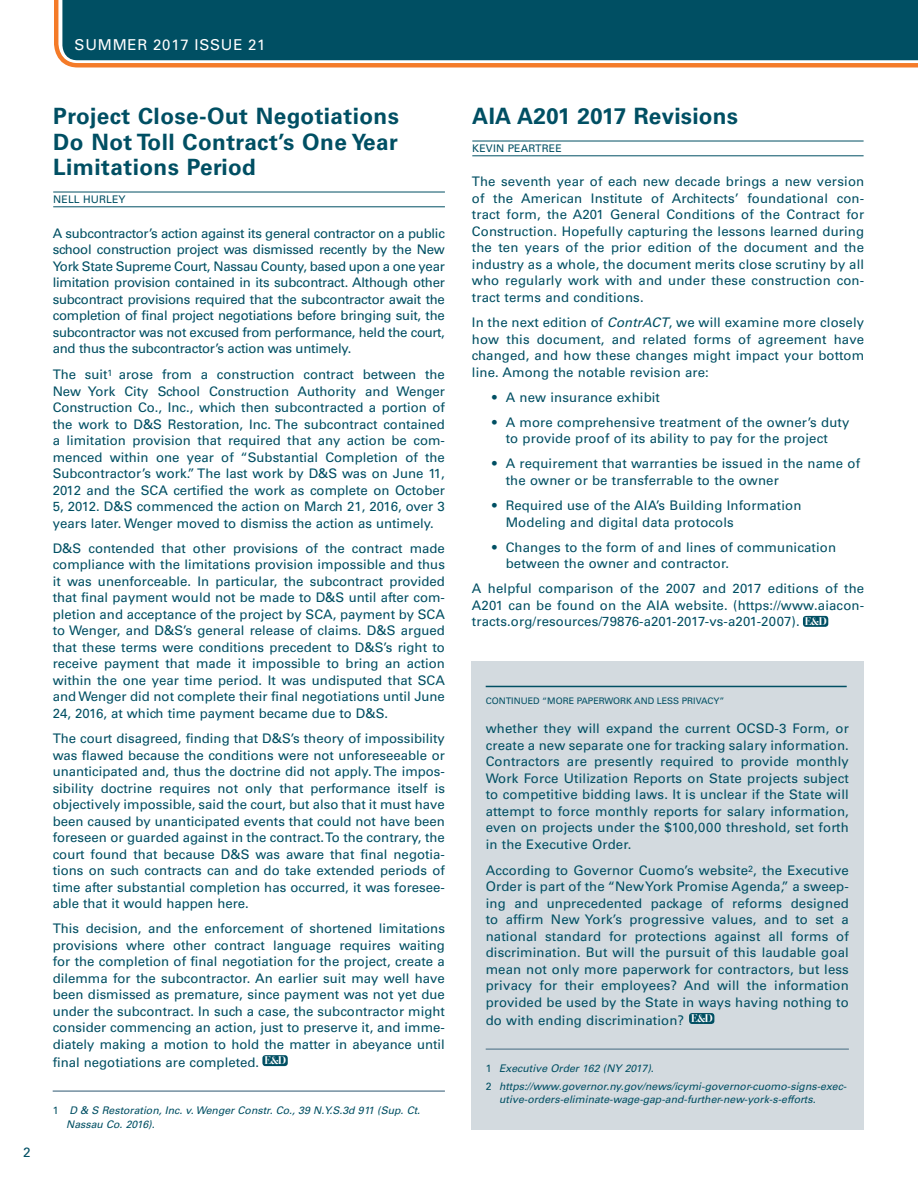
<style>
.page{position:relative;width:918px;height:1188px;background:#fff}
.page>*{position:absolute;margin:0;border:0;box-sizing:border-box;transform-origin:0 0}
.t1{font:700 22.5px/25.5px "Univers LT Std";letter-spacing:.02em;color:#004f63;text-align:justify}
.t2{font:15px "Univers LT Std";letter-spacing:.05em;color:#fff}
.t3{font:13.5px "Univers LT Std";color:#004f63}
.t4{font:13.2px/16.5px "Univers LT Std";letter-spacing:.01em;color:#004f63;text-align:justify}
.t5{font:700 11.7px "Bauer Bodoni BT";color:#fff;scale:.95 1}
.t6{font:italic 10.5px/17.9px "Univers LT Std";color:#004f63}
.t7{font:10.5px "Univers LT Std";letter-spacing:.01em;color:#004f63}
.t8{font:9px "Univers LT Std";color:#004f63}
.s1{font-style:normal}
.s2{font-style:italic}
</style>
<div class="page">
<svg style="left:73px;top:67px;width:845px;height:1px"></svg>
<div style="left:54px;top:0;width:864px;height:67px;background:#f47b29"></div>
<div style="left:60px;top:0;width:858px;height:63px;background:#004f63"></div>
<div style="left:472px;top:661px;width:392px;height:469px;background:#d3dadf"></div>
<hr style="left:486px;top:1048px;width:363px;height:2px;background:#738fa0">
<hr style="left:486px;top:686px;width:361px;height:1px;background:#004f63">
<hr style="left:53px;top:1090px;width:392px;height:2px;background:#738fa0">
<hr style="left:53px;top:192px;width:392px;height:1px;background:#004f63">
<hr style="left:53px;top:206px;width:392px;height:1px;background:#004f63">
<div style="left:803px;top:616px;width:25px;height:11px;background:#004f63;border-radius:3px"></div>
<hr style="left:472px;top:141px;width:392px;height:1px;background:#004f63">
<hr style="left:472px;top:155px;width:392px;height:1px;background:#004f63">
<div style="left:262px;top:1055px;width:26px;height:11px;background:#004f63;border-radius:3px"></div>
<div style="left:689px;top:1013px;width:25px;height:11px;background:#004f63;border-radius:3px"></div>
<p class="t2" style="left:75px;top:36px;width:192px">SUMMER 2017 ISSUE 21</p>
<p class="t3" style="left:23px;top:1144px;width:9px">2</p>
<h1 class="t1" style="left:53px;top:104px;width:347px">Project Close-Out Negotiations Do Not Toll Contract’s One Year Limitations Period</h1>
<p class="t7" style="left:53px;top:193px;width:74px">NELL HURLEY</p>
<p class="t4" style="left:53px;top:225px;width:394px">A subcontractor’s action against its general contractor on a public school construction project was dismissed recently by the New York State Supreme Court, Nassau County, based upon a one year limitation provision contained in its subcontract. Although other subcontract provisions required that the subcontractor await the completion of final project negotiations before bringing suit, the subcontractor was not excused from performance, held the court, and thus the subcontractor’s action was untimely.</p>
<p class="t4" style="left:53px;top:366px;width:394px">The suit<sup>1</sup> arose from a construction contract between the New York City School Construction Authority and Wenger Construction Co., Inc., which then subcontracted a portion of the work to D&amp;S Restoration, Inc. The subcontract contained a limitation provision that required that any action be com&shy;menced within one year of “Substantial Completion of the Subcontractor’s work.” The last work by D&amp;S was on June 11, 2012 and the SCA certified the work as complete on October 5, 2012. D&amp;S commenced the action on March 21, 2016, over 3 years later. Wenger moved to dismiss the action as untimely.</p>
<p class="t4" style="left:53px;top:540px;width:394px">D&amp;S contended that other provisions of the contract made compliance with the limitations provision impossible and thus it was unenforceable. In particular, the subcontract provided that final payment would not be made to D&amp;S until after com&shy;pletion and acceptance of the project by SCA, payment by SCA to Wenger, and D&amp;S’s general release of claims. D&amp;S argued that these terms were conditions precedent to D&amp;S’s right to receive payment that made it impossible to bring an action within the one year time period. It was undisputed that SCA and Wenger did not complete their final negotiations until June 24, 2016, at which time payment became due to D&amp;S.</p>
<p class="t4" style="left:53px;top:730px;width:394px">The court disagreed, finding that D&amp;S’s theory of impossibility was flawed because the conditions were not unforeseeable or unanticipated and, thus the doctrine did not apply. The impos&shy;sibility doctrine requires not only that performance itself is objectively impossible, said the court, but also that it must have been caused by unanticipated events that could not have been foreseen or guarded against in the contract. To the contrary, the court found that because D&amp;S was aware that final negotia&shy;tions on such contracts can and do take extended periods of time after substantial completion has occurred, it was foresee&shy;able that it would happen here.</p>
<p class="t4" style="left:53px;top:920px;width:394px">This decision, and the enforcement of shortened limitations provisions where other contract language requires waiting for the completion of final negotiation for the project, create a dilemma for the subcontractor. An earlier suit may well have been dismissed as premature, since payment was not yet due under the subcontract. In such a case, the subcontractor might consider commencing an action, just to preserve it, and imme&shy;diately making a motion to hold the matter in abeyance until</p>
<p class="t4" style="left:53px;top:1054px;width:208px">final negotiations are completed.</p>
<p class="t6" style="left:66px;top:1104px;width:355px;line-height:13.5px;text-indent:-14px"><span class="s1">1</span> D &amp; S Restoration, Inc. v. Wenger Constr. Co., 39 N.Y.S.3d 911 (Sup. Ct.<br>Nassau Co. 2016).</p>
<p class="t5" style="left:264px;top:1053px;width:24px">E&amp;D</p>
<h1 class="t1" style="left:472px;top:104px;width:267px">AIA A201 2017 Revisions</h1>
<p class="t7" style="left:472px;top:142px;width:91px">KEVIN PEARTREE</p>
<p class="t4" style="left:472px;top:174px;width:394px">The seventh year of each new decade brings a new version of the American Institute of Architects’ foundational con&shy;tract form, the A201 General Conditions of the Contract for Construction. Hopefully capturing the lessons learned during the ten years of the prior edition of the document and the industry as a whole, the document merits close scrutiny by all who regularly work with and under these construction con&shy;tract terms and conditions.</p>
<p class="t4" style="left:472px;top:314px;width:394px">In the next edition of <span class="s2">ContrACT</span>, we will examine more closely how this document, and related forms of agreement have changed, and how these changes might impact your bottom line. Among the notable revision are:</p>
<p class="t4" style="left:492px;top:389px;width:169px">• A new insurance exhibit</p>
<p class="t4" style="left:506px;top:414px;width:345px;text-indent:-14px">• A more comprehensive treatment of the owner’s duty to provide proof of its ability to pay for the project</p>
<p class="t4" style="left:506px;top:456px;width:356px;text-indent:-14px">• A requirement that warranties be issued in the name of the owner or be transferrable to the owner</p>
<p class="t4" style="left:506px;top:497px;width:297px;text-indent:-14px">• Required use of the AIA’s Building Information<br>Modeling and digital data protocols</p>
<p class="t4" style="left:506px;top:539px;width:332px;text-indent:-14px">• Changes to the form of and lines of communication between the owner and contractor.</p>
<p class="t4" style="left:472px;top:581px;width:394px">A helpful comparison of the 2007 and 2017 editions of the A201 can be found on the AIA website. (https://www.aiacon&shy;tracts.org/resources/79876-a201-2017-vs-a201-2007).</p>
<p class="t5" style="left:805px;top:614px;width:24px">E&amp;D</p>
<p class="t8" style="left:486px;top:695px;width:240px">CONTINUED “MORE PAPERWORK AND LESS PRIVACY”</p>
<p class="t4" style="left:486px;top:721px;width:365px">whether they will expand the current OCSD-3 Form, or create a new separate one for tracking salary information.<br>Contractors are presently required to provide monthly Work Force Utilization Reports on State projects subject to competitive bidding laws. It is unclear if the State will attempt to force monthly reports for salary information, even on projects under the $100,000 threshold, set forth in the Executive Order.</p>
<p class="t4" style="left:486px;top:862px;width:365px">According to Governor Cuomo’s website<sup>2</sup>, the Executive Order is part of the “New York Promise Agenda,” a sweep&shy;ing and unprecedented package of reforms designed to affirm New York’s progressive values, and to set a national standard for protections against all forms of discrimination. But will the pursuit of this laudable goal mean not only more paperwork for contractors, but less privacy for their employees? And will the information provided be used by the State in ways having nothing to</p>
<p class="t4" style="left:486px;top:1012px;width:200px">do with ending discrimination?</p>
<p class="t6" style="left:486px;top:1060px;width:363px"><span class="s1">1</span> Executive Order 162 (NY 2017).<br><span class="s1">2</span> https://www.governor.ny.gov/news/icymi-governor-cuomo-signs-exec-</p>
<p class="t6" style="left:499px;top:1091px;width:318px">utive-orders-eliminate-wage-gap-and-further-new-york-s-efforts.</p>
<p class="t5" style="left:691px;top:1011px;width:24px">E&amp;D</p>
</div>
